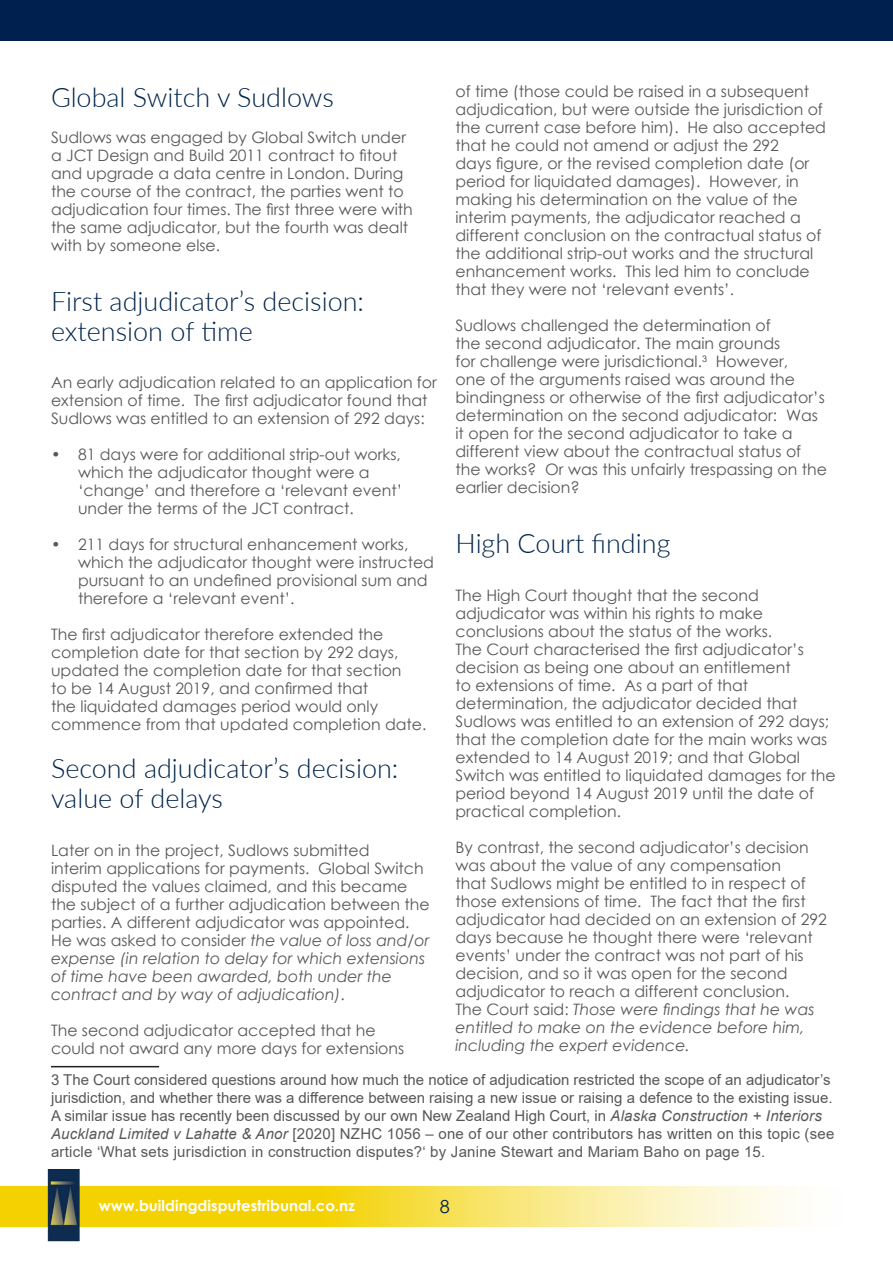
<style>
.page{position:relative;width:893px;height:1263px;background:#fff}
.page>*{position:absolute;margin:0;border:0;box-sizing:border-box;transform-origin:0 0}
.Subtitle{font:300 27px/30px "Lato";color:#00254a}
.t1{font:18px "Century Gothic";color:#00214f}
.BuildLaw_paragraph_t{font:15.75px/18px "Century Gothic";color:#57585a}
.Footnote_text{font:15px/18px "Arial";color:#57585a}
.t2{font:700 15px "Century Gothic";color:#fff}
.s1{font-style:italic}
</style>
<div class="page">
<hr style="left:892px;top:1185px;width:1px;height:40px;background:#f4d202">
<svg style="left:0;top:1186px;width:893px;height:41px;background:#f8e469"></svg>
<img style="left:48px;top:1169px;width:32px;height:72px">
<div style="left:0;top:0;width:893px;height:40px;background:#00214f"></div>
<hr style="left:51px;top:1066px;width:108px;height:1px;background:#231f20">
<p class="BuildLaw_paragraph_t" style="left:455px;top:82px;width:372px">of time (those could be raised in a subsequent adjudication, but were outside the jurisdiction of the current case before him). He also accepted that he could not amend or adjust the 292<br>days figure, or the revised completion date (or period for liquidated damages). However, in making his determination on the value of the interim payments, the adjudicator reached a different conclusion on the contractual status of the additional strip-out works and the structural enhancement works. This led him to conclude that they were not ‘relevant events’.</p>
<p class="BuildLaw_paragraph_t" style="left:455px;top:316px;width:373px">Sudlows challenged the determination of<br>the second adjudicator. The main grounds<br>for challenge were jurisdictional.<sup>3</sup> However,<br>one of the arguments raised was around the bindingness or otherwise of the first adjudicator’s determination on the second adjudicator: Was it open for the second adjudicator to take a different view about the contractual status of the works? Or was this unfairly trespassing on the earlier decision?</p>
<p class="Subtitle" style="left:455px;top:527px;width:216px">High Court finding</p>
<p class="BuildLaw_paragraph_t" style="left:455px;top:586px;width:318px">The High Court thought that the second adjudicator was within his rights to make conclusions about the status of the works.</p>
<p class="BuildLaw_paragraph_t" style="left:455px;top:640px;width:382px">The Court characterised the first adjudicator’s decision as being one about an entitlement<br>to extensions of time. As a part of that determination, the adjudicator decided that Sudlows was entitled to an extension of 292 days; that the completion date for the main works was extended to 14 August 2019; and that Global Switch was entitled to liquidated damages for the period beyond 14 August 2019 until the date of practical completion.</p>
<p class="BuildLaw_paragraph_t" style="left:455px;top:838px;width:373px">By contrast, the second adjudicator’s decision was about the value of any compensation<br>that Sudlows might be entitled to in respect of those extensions of time. The fact that the first adjudicator had decided on an extension of 292 days because he thought there were ‘relevant events’ under the contract was not part of his decision, and so it was open for the second adjudicator to reach a different conclusion.<br>The Court said: <span class="s1">Those were findings that he was entitled to make on the evidence before him, including the expert evidence.</span></p>
<p class="Subtitle" style="left:51px;top:81px;width:284px">Global Switch v Sudlows</p>
<p class="BuildLaw_paragraph_t" style="left:51px;top:128px;width:363px">Sudlows was engaged by Global Switch under a JCT Design and Build 2011 contract to fitout and upgrade a data centre in London. During the course of the contract, the parties went to adjudication four times. The first three were with the same adjudicator, but the fourth was dealt with by someone else.</p>
<p class="Subtitle" style="left:51px;top:285px;width:315px">First adjudicator’s decision: extension of time</p>
<p class="BuildLaw_paragraph_t" style="left:51px;top:373px;width:387px">An early adjudication related to an application for extension of time. The first adjudicator found that<br>Sudlows was entitled to an extension of 292 days:</p>
<p class="BuildLaw_paragraph_t" style="left:78px;top:445px;width:326px;text-indent:-27px">• 81 days were for additional strip-out works, which the adjudicator thought were a ‘change’ and therefore a ‘relevant event’ under the terms of the JCT contract.</p>
<p class="BuildLaw_paragraph_t" style="left:78px;top:535px;width:358px;text-indent:-27px">• 211 days for structural enhancement works, which the adjudicator thought were instructed pursuant to an undefined provisional sum and therefore a ‘relevant event’.</p>
<p class="BuildLaw_paragraph_t" style="left:51px;top:625px;width:377px">The first adjudicator therefore extended the completion date for that section by 292 days, updated the completion date for that section<br>to be 14 August 2019, and confirmed that<br>the liquidated damages period would only commence from that updated completion date.</p>
<p class="Subtitle" style="left:51px;top:753px;width:349px">Second adjudicator’s decision: value of delays</p>
<p class="BuildLaw_paragraph_t" style="left:51px;top:841px;width:380px">Later on in the project, Sudlows submitted<br>interim applications for payments. Global Switch disputed the values claimed, and this became the subject of a further adjudication between the parties. A different adjudicator was appointed.<br>He was asked to consider <span class="s1">the value of loss and/or expense (in relation to delay for which extensions of time have been awarded, both under the contract and by way of adjudication)</span>.</p>
<p class="BuildLaw_paragraph_t" style="left:51px;top:1021px;width:355px">The second adjudicator accepted that he could not award any more days for extensions</p>
<p class="Footnote_text" style="left:51px;top:1070px;width:785px">3 The Court considered questions around how much the notice of adjudication restricted the scope of an adjudicator’s jurisdiction, and whether there was a difference between raising a new issue or raising a defence to the existing issue.<br>A similar issue has recently been discussed by our own New Zealand High Court, in <span class="s1">Alaska Construction + Interiors Auckland Limited v Lahatte &amp; Anor</span> [2020] NZHC 1056 – one of our other contributors has written on this topic (see article ‘What sets jurisdiction in construction disputes?‘ by Janine Stewart and Mariam Baho on page 15.</p>
<p class="t2" style="left:99px;top:1194px;width:258px">www.buildingdisputestribunal.co.nz</p>
<p class="t1" style="left:440px;top:1194px;width:11px">8</p>
</div>
